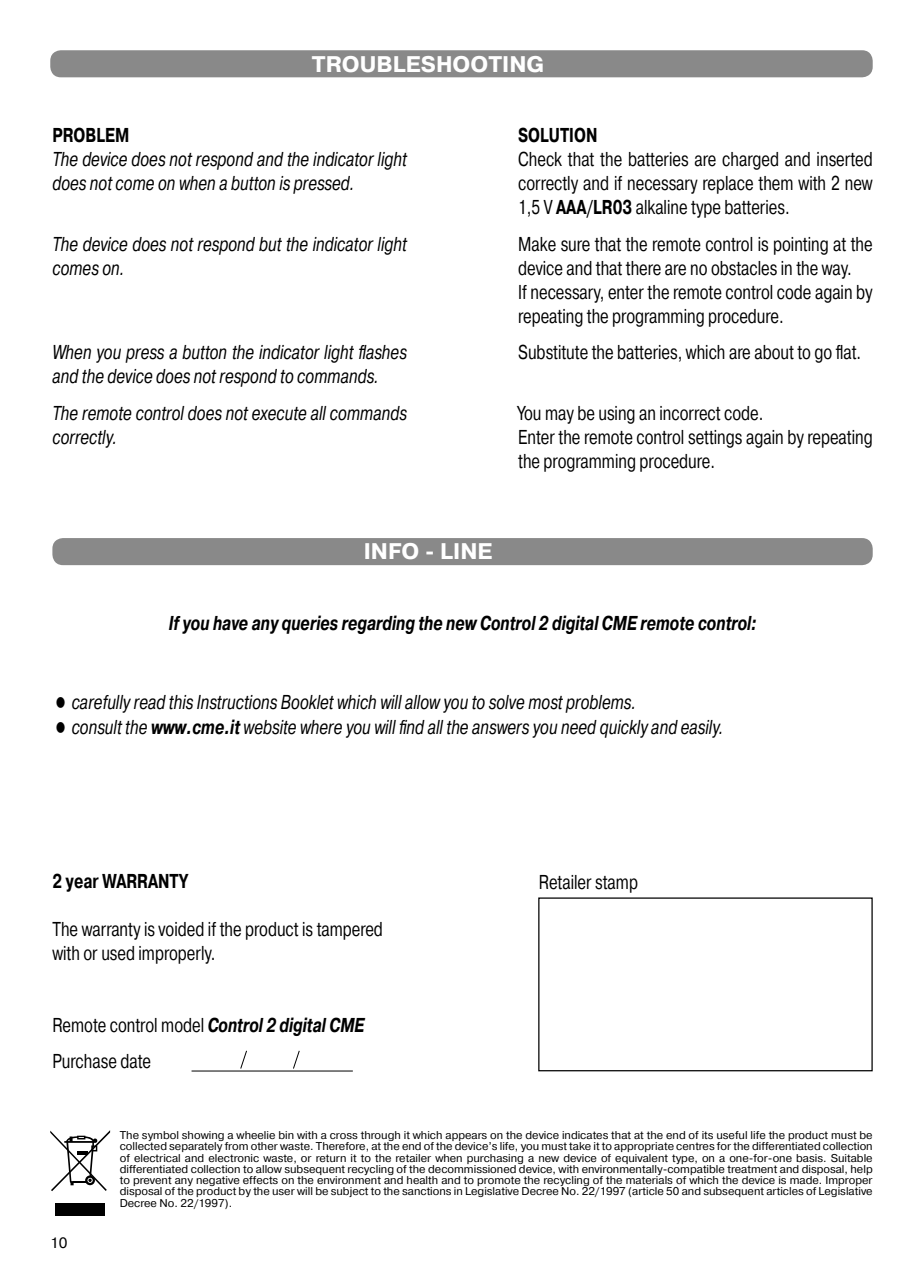
<style>
.page{position:relative;width:923px;height:1277px;background:#fff}
.page>*{position:absolute;margin:0;border:0;box-sizing:border-box;transform-origin:0 0}
.t1{font:700 22.5px "Pragmatica TT";color:#fff}
.t2{font:20px/24px "Pragmatica TT";color:#000;scale:.75 1}
.t3{font:italic 20px/24px "Pragmatica TT";color:#000;scale:.75 1}
.t4{font:italic 700 20px "Pragmatica TT";color:#000;scale:.75 1}
.t5{font:700 20px "Pragmatica TT";color:#000;scale:.75 1}
.t6{font:15px "Pragmatica TT";color:#000}
.t7{font:11.25px/11.2px "Pragmatica TT";color:#000;text-align:justify}
.s1{font-weight:700}
.s2{font-weight:700;font-style:normal;font-size:30px}
.s3{font-weight:700;font-style:italic}
</style>
<div class="page">
<div style="left:50px;top:50px;width:822px;height:27px;background:#898989;border-radius:11px"></div>
<div style="left:52px;top:538px;width:820px;height:27px;background:#898989;border-radius:11px"></div>
<hr style="left:191px;top:1071px;width:162px;height:1px;background:#000">
<svg style="left:240px;top:1050px;width:7px;height:19px"></svg>
<svg style="left:293px;top:1050px;width:7px;height:19px"></svg>
<div style="left:538px;top:897px;width:334px;height:174px;border:1px solid #000"></div>
<div style="left:55px;top:1203px;width:50px;height:12px;background:#000"></div>
<svg style="left:50px;top:1130px;width:60px;height:61px"></svg>
<h1 class="t1" style="left:312px;top:51px;width:234px">TROUBLESHOOTING</h1>
<h2 class="t5" style="left:52px;top:124px;width:104px">PROBLEM</h2>
<h2 class="t3" style="left:52px;top:148px;width:474px">The device does not respond and the indicator light does not come on when a button is pressed.</h2>
<h2 class="t3" style="left:52px;top:232px;width:474px">The device does not respond but the indicator light comes on.</h2>
<h2 class="t3" style="left:52px;top:341px;width:474px">When you press a button the indicator light flashes and the device does not respond to commands.</h2>
<h2 class="t3" style="left:52px;top:401px;width:474px">The remote control does not execute all commands correctly.</h2>
<h2 class="t5" style="left:518px;top:124px;width:107px">SOLUTION</h2>
<h2 class="t2" style="left:518px;top:148px;width:474px;text-align:justify">Check that the batteries are charged and inserted correctly and if necessary replace them with 2 new 1,5 V <span class="s1">AAA/LR03</span> alkaline type batteries.</h2>
<h2 class="t2" style="left:518px;top:233px;width:474px">Make sure that the remote control is pointing at the device and that there are no obstacles in the way.<br>If necessary, enter the remote control code again by repeating the programming procedure.</h2>
<h2 class="t2" style="left:518px;top:341px;width:459px">Substitute the batteries, which are about to go flat.</h2>
<h2 class="t2" style="left:518px;top:402px;width:474px">You may be using an incorrect code.<br>Enter the remote control settings again by repeating the programming procedure.</h2>
<h1 class="t1" style="left:364px;top:538px;width:130px">INFO - LINE</h1>
<h2 class="t4" style="left:169px;top:611px;width:785px">If you have any queries regarding the new Control 2 digital CME remote control:</h2>
<h2 class="t3" style="left:53px;top:691px;width:779px"><span class="s2">•</span> carefully read this Instructions Booklet which will allow you to solve most problems.</h2>
<h2 class="t3" style="left:53px;top:716px;width:895px"><span class="s2">•</span> consult the <span class="s1">www.cme.it</span> website where you will find all the answers you need quickly and easily.</h2>
<h2 class="t5" style="left:52px;top:869px;width:183px">2 year WARRANTY</h2>
<h2 class="t2" style="left:52px;top:918px;width:442px">The warranty is voided if the product is tampered with or used improperly.</h2>
<h2 class="t2" style="left:52px;top:1008px;width:417px;line-height:35.8px">Remote control model <span class="s3">Control 2 digital CME<br></span>Purchase date</h2>
<h2 class="t2" style="left:539px;top:871px;width:134px">Retailer stamp</h2>
<h3 class="t6" style="left:50px;top:1234px;width:19px">10</h3>
<p class="t7" style="left:120px;top:1130px;width:754px">The symbol showing a wheelie bin with a cross through it which appears on the device indicates that at the end of its useful life the product must be collected separately from other waste. Therefore, at the end of the device’s life, you must take it to appropriate centres for the differentiated collection of electrical and electronic waste, or return it to the retailer when purchasing a new device of equivalent type, on a one-for-one basis. Suitable differentiated collection to allow subsequent recycling of the decommissioned device, with environmentally-compatible treatment and disposal, help to prevent any negative effects on the environment and health and to promote the recycling of the materials of which the device is made. Improper disposal of the product by the user will be subject to the sanctions in Legislative Decree No. 22/1997 (article 50 and subsequent articles of Legislative Decree No. 22/1997).</p>
</div>
